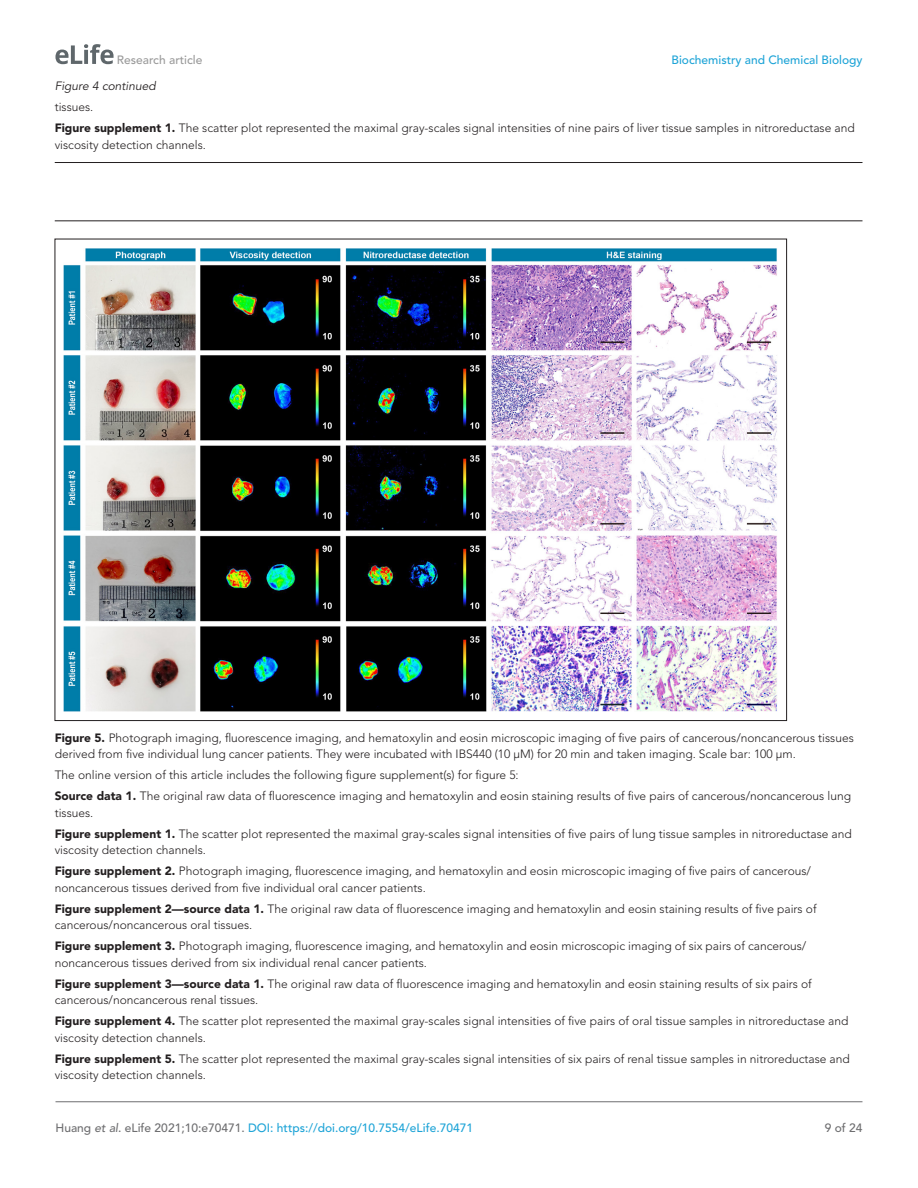
<style>
.page{position:relative;width:918px;height:1188px;background:#fff}
.page>*{position:absolute;margin:0;border:0;box-sizing:border-box;transform-origin:0 0}
.t1{font:300 12px/21px "Avenir LT Std";color:#231f20}
.t2{font:500 12px "Avenir LT Std";color:#1ea4d7}
.t3{font:italic 12px "Avenir LT Std";color:#231f20}
.t4{font:500 12px "Avenir LT Std";color:#9a9a9a}
.t5{font:500 12px "Avenir LT Std";color:#6e6e70}
.s1{font-weight:900}
.s2{color:#6e6e70}
.s3{font-style:italic;color:#6e6e70}
</style>
<div class="page">
<svg style="left:55px;top:44px;width:59px;height:20px"></svg>
<hr style="left:56px;top:1101px;width:806px;height:1px;background:#6e6e70">
<hr style="left:55px;top:162px;width:807px;height:1px;background:#231f20">
<hr style="left:55px;top:220px;width:807px;height:1px;background:#231f20">
<img style="left:64px;top:248px;width:713px;height:464px">
<p class="t4" style="left:117px;top:53px;width:87px">Research article</p>
<p class="t2" style="left:672px;top:53px;width:192px">Biochemistry and Chemical Biology</p>
<p class="t3" style="left:55px;top:79px;width:103px">Figure 4 continued</p>
<p class="t1" style="left:55px;top:97px;width:801px">tissues.<br><span class="s1">Figure supplement 1.</span> The scatter plot represented the maximal gray-scales signal intensities of nine pairs of liver tissue samples in nitroreductase and</p>
<p class="t1" style="left:55px;top:134px;width:153px">viscosity detection channels.</p>
<p class="t1" style="left:55px;top:729px;width:801px;line-height:16.5px"><span class="s1">Figure 5.</span> Photograph imaging, fluorescence imaging, and hematoxylin and eosin microscopic imaging of five pairs of cancerous/noncancerous tissues derived from five individual lung cancer patients. They were incubated with IBS440 (10 μM) for 20 min and taken imaging. Scale bar: 100 μm.</p>
<p class="t1" style="left:55px;top:765px;width:798px">The online version of this article includes the following figure supplement(s) for figure 5:<br><span class="s1">Source data 1.</span> The original raw data of fluorescence imaging and hematoxylin and eosin staining results of five pairs of cancerous/noncancerous lung</p>
<p class="t1" style="left:55px;top:802px;width:799px">tissues.<br><span class="s1">Figure supplement 1.</span> The scatter plot represented the maximal gray-scales signal intensities of five pairs of lung tissue samples in nitroreductase and</p>
<p class="t1" style="left:55px;top:840px;width:758px">viscosity detection channels.<br><span class="s1">Figure supplement 2.</span> Photograph imaging, fluorescence imaging, and hematoxylin and eosin microscopic imaging of five pairs of cancerous/</p>
<p class="t1" style="left:55px;top:877px;width:763px">noncancerous tissues derived from five individual oral cancer patients.<br><span class="s1">Figure supplement 2—source data 1.</span> The original raw data of fluorescence imaging and hematoxylin and eosin staining results of five pairs of</p>
<p class="t1" style="left:55px;top:915px;width:753px">cancerous/noncancerous oral tissues.<br><span class="s1">Figure supplement 3.</span> Photograph imaging, fluorescence imaging, and hematoxylin and eosin microscopic imaging of six pairs of cancerous/</p>
<p class="t1" style="left:55px;top:952px;width:759px">noncancerous tissues derived from six individual renal cancer patients.<br><span class="s1">Figure supplement 3—source data 1.</span> The original raw data of fluorescence imaging and hematoxylin and eosin staining results of six pairs of</p>
<p class="t1" style="left:55px;top:990px;width:795px">cancerous/noncancerous renal tissues.<br><span class="s1">Figure supplement 4.</span> The scatter plot represented the maximal gray-scales signal intensities of five pairs of oral tissue samples in nitroreductase and</p>
<p class="t1" style="left:55px;top:1027px;width:797px">viscosity detection channels.<br><span class="s1">Figure supplement 5.</span> The scatter plot represented the maximal gray-scales signal intensities of six pairs of renal tissue samples in nitroreductase and</p>
<p class="t1" style="left:55px;top:1065px;width:153px">viscosity detection channels.</p>
<p class="t2" style="left:56px;top:1121px;width:419px"><span class="s2">Huang</span> <span class="s3">et al</span><span class="s2">. eLife 2021;10:e70471.</span> DOI: https://doi.org/10.7554/eLife.70471</p>
<p class="t5" style="left:825px;top:1121px;width:39px">9 of 24</p>
</div>
